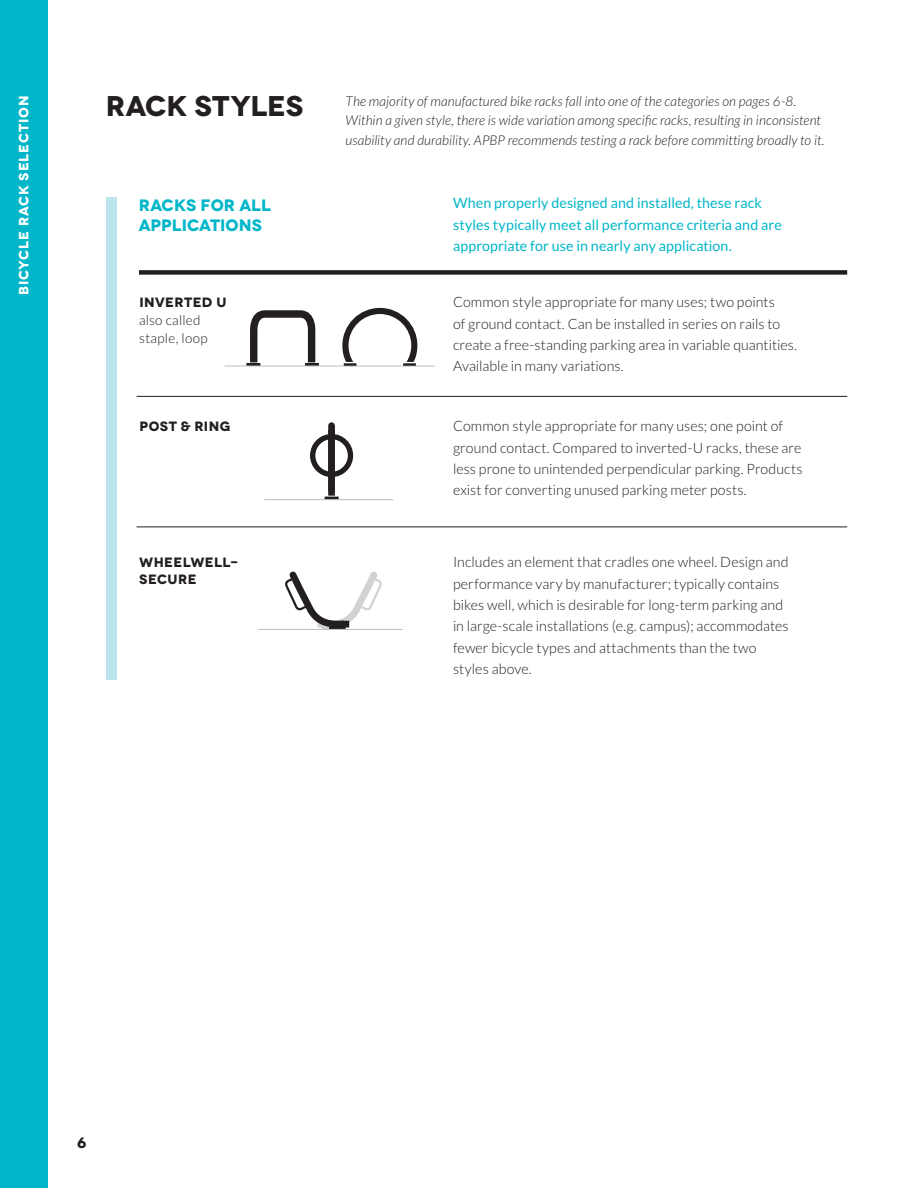
<style>
.page{position:relative;width:918px;height:1188px;background:#fff}
.page>*{position:absolute;margin:0;border:0;box-sizing:border-box;transform-origin:0 0}
.t1{font:700 28.5px "Novecentowide";letter-spacing:-.01em;color:#231f20}
.t2{font:700 16.5px/19.8px "Novecentowide";color:#00b6c8}
.t3{font:700 15px "Novecentowide";color:#231f20}
.t4{font:300 14.25px/21.3px "Lato";letter-spacing:.005em;color:#231f20}
.t5{font:14.25px/21.3px "Lato";letter-spacing:.005em;color:#00b6c8}
.t6{font:italic 300 13.5px/19.5px "Lato";letter-spacing:.005em;color:#231f20}
.t7{font:700 13.5px/16.5px "Novecentowide";letter-spacing:.025em;color:#231f20}
.t8{font:300 13.5px/18px "Lato";letter-spacing:.025em;color:#231f20}
.t9{font:700 13.5px "Novecentowide";letter-spacing:.055em;color:#fff}
</style>
<div class="page">
<div style="left:0;top:0;width:48px;height:1188px;background:#00b6c8"></div>
<svg style="left:245px;top:310px;width:71px;height:56px"></svg>
<hr style="left:305px;top:363px;width:14px;height:3px;background:#231f20">
<hr style="left:246px;top:363px;width:14px;height:3px;background:#231f20">
<hr style="left:225px;top:366px;width:210px;height:1px;background:#bcbdc0">
<div style="left:328px;top:430px;width:7px;height:66px;background:#231f20"></div>
<div style="left:328px;top:426px;width:7px;height:64px;background:#231f20"></div>
<div style="left:310px;top:434px;width:43px;height:43px;border:5px solid #231f20;border-radius:50%"></div>
<hr style="left:325px;top:497px;width:14px;height:3px;background:#231f20">
<hr style="left:264px;top:499px;width:129px;height:1px;background:#bcbdc0">
<hr style="left:258px;top:629px;width:145px;height:1px;background:#bcbdc0">
<svg style="left:285px;top:571px;width:97px;height:58px"></svg>
<div style="left:341px;top:621px;width:8px;height:7px;background:#231f20"></div>
<hr style="left:137px;top:396px;width:710px;height:1px;background:#231f20">
<hr style="left:137px;top:527px;width:710px;height:1px;background:#231f20">
<div style="left:106px;top:197px;width:11px;height:482px;background:#bde4ec"></div>
<div style="left:139px;top:270px;width:708px;height:5px;background:#231f20"></div>
<svg style="left:342px;top:308px;width:75px;height:58px"></svg>
<p class="t9" style="left:15px;top:295px;width:201px;rotate:-90deg">BICYCLE RACK SELECTION</p>
<h1 class="t1" style="left:106px;top:88px;width:199px">RACK STYLES</h1>
<p class="t6" style="left:346px;top:92px;width:480px">The majority of manufactured bike racks fall into one of the categories on pages 6-8.<br>Within a given style, there is wide variation among specific racks, resulting in inconsistent usability and durability. APBP recommends testing a rack before committing broadly to it.</p>
<p class="t2" style="left:139px;top:195px;width:134px">RACKS FOR ALL<br>APPLICATIONS</p>
<p class="t5" style="left:453px;top:192px;width:330px">When properly designed and installed, these rack styles typically meet all performance criteria and are appropriate for use in nearly any application.</p>
<p class="t7" style="left:139px;top:294px;width:89px">INVERTED U</p>
<p class="t8" style="left:139px;top:312px;width:70px">also called staple, loop</p>
<p class="t4" style="left:453px;top:292px;width:346px">Common style appropriate for many uses; two points<br>of ground contact. Can be installed in series on rails to create a free-standing parking area in variable quantities.<br>Available in many variations.</p>
<p class="t7" style="left:140px;top:418px;width:92px">POST &amp; RING</p>
<p class="t4" style="left:453px;top:416px;width:351px">Common style appropriate for many uses; one point of ground contact. Compared to inverted-U racks, these are less prone to unintended perpendicular parking. Products exist for converting unused parking meter posts.</p>
<p class="t7" style="left:139px;top:554px;width:101px">WHEELWELL-<br>SECURE</p>
<p class="t4" style="left:453px;top:552px;width:337px">Includes an element that cradles one wheel. Design and performance vary by manufacturer; typically contains bikes well, which is desirable for long-term parking and in large-scale installations (e.g. campus); accommodates fewer bicycle types and attachments than the two styles above.</p>
<p class="t3" style="left:77px;top:1133px;width:11px">6</p>
</div>
